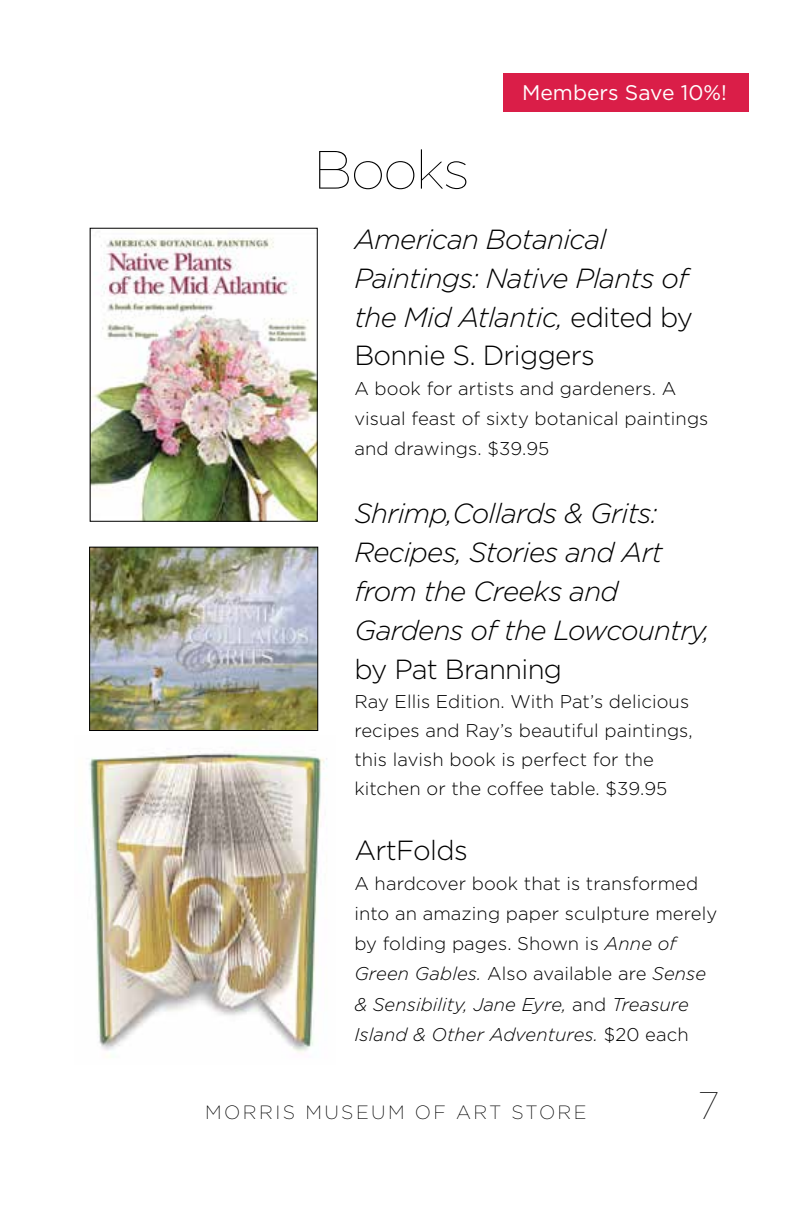
<style>
.page{position:relative;width:792px;height:1224px;background:#fff}
.page>*{position:absolute;margin:0;border:0;box-sizing:border-box;transform-origin:0 0}
.t1{font:100 53.8px "Gotham";letter-spacing:-.03em;color:#000}
.t2{font:100 38.4px "Gotham";color:#000}
.t3{font:italic 300 27.6px/38.6px "Gotham";letter-spacing:-.025em;color:#000}
.t4{font:300 27.6px "Gotham";letter-spacing:-.025em;color:#000}
.t5{font:21.2px "Gotham";color:#fff}
.t6{font:200 19.2px "Gotham";letter-spacing:.125em;color:#000}
.t7{font:300 18.4px/30px "Gotham";letter-spacing:.005em;color:#000}
.s1{font-style:normal}
.s2{font-style:italic}
</style>
<div class="page">
<div style="left:503px;top:73px;width:246px;height:39px;background:#da1e48"></div>
<img style="left:89px;top:751px;width:238px;height:306px">
<img style="left:92px;top:233px;width:224px;height:287px">
<div style="left:90px;top:228px;width:228px;height:294px;border:1px solid #000"></div>
<img style="left:91px;top:549px;width:225px;height:180px">
<div style="left:89px;top:547px;width:229px;height:184px;border:1px solid #000"></div>
<h1 class="t1" style="left:314px;top:141px;width:158px">Books</h1>
<p class="t5" style="left:522px;top:80px;width:206px">Members Save 10%!</p>
<h3 class="t3" style="left:354px;top:220px;width:340px">American Botanical<br>Paintings: Native Plants of the Mid Atlantic, <span class="s1">edited by<br>Bonnie S. Driggers</span></h3>
<p class="t7" style="left:354px;top:373px;width:356px">A book for artists and gardeners. A visual feast of sixty botanical paintings and drawings. $39.95</p>
<h3 class="t3" style="left:354px;top:494px;width:357px">Shrimp,Collards &amp; Grits:<br>Recipes, Stories and Art from the Creeks and<br>Gardens of the Lowcountry,</h3>
<h3 class="t4" style="left:354px;top:655px;width:209px">by Pat Branning</h3>
<p class="t7" style="left:354px;top:687px;width:340px;line-height:29px">Ray Ellis Edition. With Pat’s delicious recipes and Ray’s beautiful paintings, this lavish book is perfect for the kitchen or the coffee table. $39.95</p>
<h3 class="t4" style="left:354px;top:836px;width:115px">ArtFolds</h3>
<p class="t7" style="left:354px;top:869px;width:364px">A hardcover book that is transformed into an amazing paper sculpture merely by folding pages. Shown is <span class="s2">Anne of Green Gables.</span> Also available are <span class="s2">Sense &amp; Sensibility, Jane Eyre,</span> and <span class="s2">Treasure Island &amp; Other Adventures.</span> $20 each</p>
<p class="t6" style="left:205px;top:1102px;width:383px">MORRIS MUSEUM OF ART STORE</p>
<h2 class="t2" style="left:698px;top:1085px;width:22px">7</h2>
</div>
